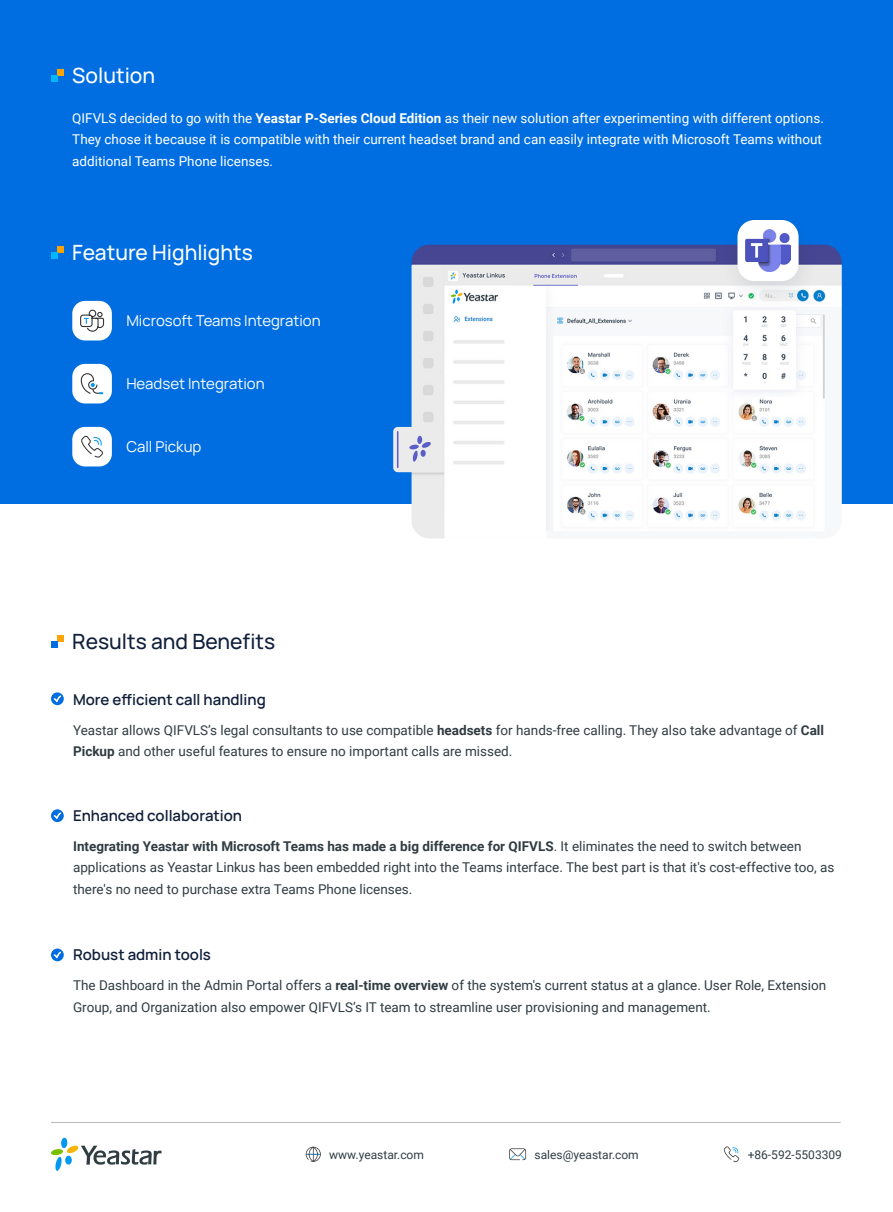
<style>
.page{position:relative;width:893px;height:1212px;background:#fff}
.page>*{position:absolute;margin:0;border:0;box-sizing:border-box;transform-origin:0 0}
.正文一级标题{font:500 21px "Manrope";color:#fff}
.正文一级标题-2{font:500 21px "Manrope";color:#101f3a}
.正文标题{font:600 15px "Manrope";color:#101f3a}
.正文{font:15px "Manrope";color:#fff}
.正文-2{font:13.5px/21.8px "Roboto";color:#303c42}
.正文-3{font:13.5px/21.8px "Roboto";color:#fff}
.联系方式{font:12px "Roboto";color:#303c42}
.s1{font-weight:700}
</style>
<div class="page">
<div style="left:0;top:0;width:893px;height:503px;background:#006ee1"></div>
<div style="left:72px;top:301px;width:40px;height:39px;background:#fff;border-radius:13px"></div>
<div style="left:72px;top:364px;width:40px;height:39px;background:#fff;border-radius:13px"></div>
<div style="left:72px;top:427px;width:40px;height:39px;background:#fff;border-radius:13px"></div>
<svg style="left:51px;top:1137px;width:111px;height:34px"></svg>
<hr style="left:51px;top:1122px;width:790px;height:1px;background:#303c42">
<svg style="left:723px;top:1146px;width:16px;height:16px"></svg>
<svg style="left:306px;top:1147px;width:15px;height:15px"></svg>
<svg style="left:509px;top:1148px;width:17px;height:12px"></svg>
<svg style="left:51px;top:692px;width:13px;height:13px"></svg>
<svg style="left:54px;top:695px;width:7px;height:7px"></svg>
<svg style="left:51px;top:809px;width:13px;height:13px"></svg>
<svg style="left:54px;top:812px;width:7px;height:7px"></svg>
<svg style="left:51px;top:948px;width:13px;height:13px"></svg>
<svg style="left:54px;top:951px;width:7px;height:7px"></svg>
<svg style="left:51px;top:246px;width:13px;height:13px"></svg>
<svg style="left:51px;top:69px;width:13px;height:13px"></svg>
<svg style="left:51px;top:635px;width:13px;height:13px"></svg>
<img style="left:411px;top:245px;width:431px;height:293px">
<svg style="left:393px;top:427px;width:50px;height:45px;background:#dddee7"></svg>
<hr style="left:397px;top:431px;width:1px;height:37px;background:#5c5ec7">
<div style="left:719px;top:209px;width:101px;height:101px;background:#101f3a;opacity:.1"></div>
<div style="left:737px;top:220px;width:62px;height:61px;background:#fff;border-radius:17px"></div>
<img style="left:746px;top:230px;width:44px;height:41px">
<svg style="left:80px;top:373px;width:23px;height:22px"></svg>
<svg style="left:81px;top:435px;width:22px;height:22px"></svg>
<svg style="left:80px;top:309px;width:25px;height:23px"></svg>
<p class="正文一级标题" style="left:72px;top:60px;width:84px">Solution</p>
<p class="正文-3" style="left:72px;top:106px;width:753px">QIFVLS decided to go with the <span class="s1">Yeastar P-Series Cloud Edition</span> as their new solution after experimenting with different options.<br>They chose it because it is compatible with their current headset brand and can easily integrate with Microsoft Teams without additional Teams Phone licenses.</p>
<p class="正文一级标题" style="left:72px;top:238px;width:182px">Feature Highlights</p>
<p class="正文" style="left:126px;top:310px;width:196px">Microsoft Teams Integration</p>
<p class="正文" style="left:126px;top:373px;width:140px">Headset Integration</p>
<p class="正文" style="left:126px;top:436px;width:77px">Call Pickup</p>
<p class="正文一级标题-2" style="left:72px;top:626px;width:205px">Results and Benefits</p>
<p class="正文标题" style="left:73px;top:689px;width:194px">More efficient call handling</p>
<p class="正文-2" style="left:73px;top:718px;width:753px">Yeastar allows QIFVLS’s legal consultants to use compatible <span class="s1">headsets</span> for hands-free calling. They also take advantage of <span class="s1">Call<br>Pickup</span> and other useful features to ensure no important calls are missed.</p>
<p class="正文标题" style="left:73px;top:805px;width:171px">Enhanced collaboration</p>
<p class="正文-2" style="left:73px;top:834px;width:763px"><span class="s1">Integrating Yeastar with Microsoft Teams has made a big difference for QIFVLS</span>. It eliminates the need to switch between applications as Yeastar Linkus has been embedded right into the Teams interface. The best part is that it's cost-effective too, as there's no need to purchase extra Teams Phone licenses.</p>
<p class="正文标题" style="left:73px;top:944px;width:139px">Robust admin tools</p>
<p class="正文-2" style="left:73px;top:974px;width:755px">The Dashboard in the Admin Portal offers a <span class="s1">real-time overview</span> of the system's current status at a glance. User Role, Extension<br>Group, and Organization also empower QIFVLS’s IT team to streamline user provisioning and management.</p>
<p class="联系方式" style="left:329px;top:1146px;width:96px">www.yeastar.com</p>
<p class="联系方式" style="left:535px;top:1146px;width:106px">sales@yeastar.com</p>
<p class="联系方式" style="left:748px;top:1146px;width:96px">+86-592-5503309</p>
</div>
